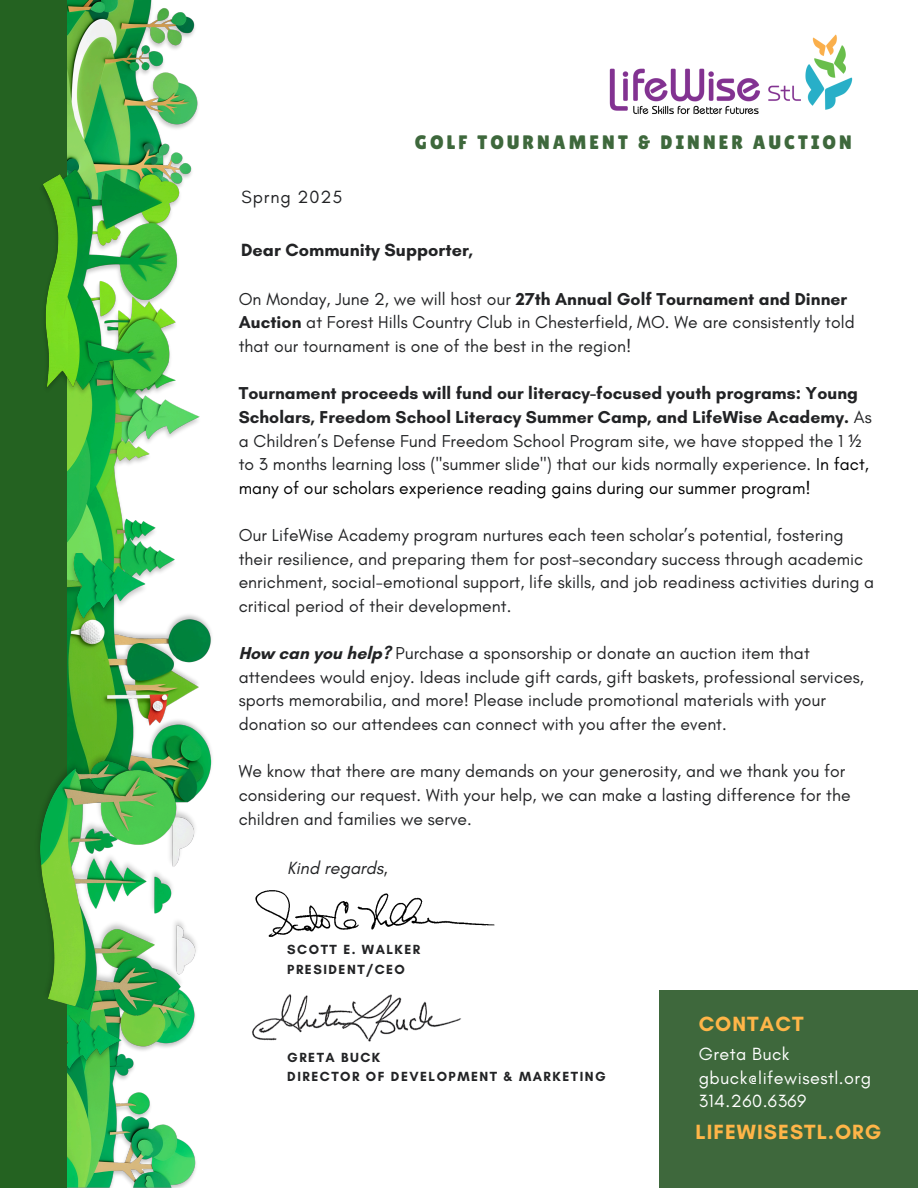
<style>
.page{position:relative;width:918px;height:1188px;background:#fff}
.page>*{position:absolute;margin:0;border:0;box-sizing:border-box;transform-origin:0 0}
.t1{font:700 21px "Glacial Indifference";letter-spacing:.05em;color:#ffb548}
.t2{font:19.5px "Lilita One";letter-spacing:.16em;color:#3e683c}
.t3{font:18px/23.7px "Glacial Indifference";letter-spacing:.025em;color:#fff}
.t4{font:700 18px "Glacial Indifference";color:#222325}
.t5{font:italic 18px "Glacial Indifference";color:#222325}
.t6{font:18px "Glacial Indifference";letter-spacing:.05em;color:#222325}
.t7{font:17.55px/23.7px "Glacial Indifference";letter-spacing:.005em;color:#222325}
.t8{font:700 13.5px "Glacial Indifference";letter-spacing:.11em;color:#222325}
.s1{font-weight:700}
.s2{font-family:"Noto Sans"}
.s3{color:#000}
</style>
<div class="page">
<div style="left:659px;top:991px;width:259px;height:197px;background:#3e683c"></div>
<img style="left:67px;top:401px;width:133px;height:172px">
<img style="left:67px;top:1025px;width:129px;height:163px">
<img style="left:67px;top:615px;width:145px;height:151px">
<img style="left:67px;top:1025px;width:63px;height:58px">
<img style="left:67px;top:0;width:131px;height:163px">
<img style="left:67px;top:554px;width:89px;height:80px">
<div style="left:0;top:0;width:67px;height:1188px;background:#246221"></div>
<img style="left:255px;top:890px;width:240px;height:47px">
<img style="left:252px;top:994px;width:209px;height:48px">
<img style="left:43px;top:163px;width:149px;height:238px">
<img style="left:39px;top:747px;width:172px;height:278px">
<img style="left:609px;top:34px;width:244px;height:80px">
<p class="t6" style="left:242px;top:186px;width:102px">Sprng 2025</p>
<p class="t2" style="left:415px;top:131px;width:438px">GOLF TOURNAMENT &amp; DINNER AUCTION</p>
<p class="t4" style="left:241px;top:239px;width:234px">Dear Community Supporter,</p>
<p class="t7" style="left:239px;top:287px;width:618px">On Monday, June 2, we will host our <span class="s1">27th Annual Golf Tournament and Dinner<br>Auction</span> at Forest Hills Country Club in Chesterfield, MO. We are consistently told that our tournament is one of the best in the region!</p>
<p class="t7" style="left:239px;top:381px;width:635px"><span class="s1">Tournament proceeds will fund our literacy-focused youth programs: Young Scholars, Freedom School Literacy Summer Camp, and LifeWise Academy.</span> As a Children’s Defense Fund Freedom School Program site, we have stopped the 1 <span class="s2">½ </span>to 3 months learning loss ("summer slide") that our kids normally experience. <span class="s3">In fact, many of our scholars experience reading gains during our summer program!</span></p>
<p class="t7" style="left:239px;top:523px;width:637px">Our LifeWise Academy program nurtures each teen scholar’s potential, fostering their resilience, and preparing them for post-secondary success through academic enrichment, social-emotional support, life skills, and job readiness activities during a critical period of their development.</p>
<h2 class="t7" style="left:239px;top:641px;width:627px"><span class="s1">How can you help?</span> Purchase a sponsorship or donate an auction item that attendees would enjoy. Ideas include gift cards, gift baskets, professional services, sports memorabilia, and more! Please include promotional materials with your donation so our attendees can connect with you after the event.</h2>
<p class="t7" style="left:239px;top:759px;width:613px">We know that there are many demands on your generosity, and we thank you for considering our request. With your help, we can make a lasting difference for the children and families we serve.</p>
<h4 class="t5" style="left:287px;top:856px;width:102px">Kind regards,</h4>
<h4 class="t8" style="left:287px;top:942px;width:134px">SCOTT E. WALKER</h4>
<h4 class="t8" style="left:287px;top:961px;width:119px">PRESIDENT/CEO</h4>
<h4 class="t8" style="left:287px;top:1049px;width:95px">GRETA BUCK</h4>
<h4 class="t8" style="left:287px;top:1069px;width:320px">DIRECTOR OF DEVELOPMENT &amp; MARKETING</h4>
<h3 class="t1" style="left:699px;top:1011px;width:106px">CONTACT</h3>
<h4 class="t3" style="left:699px;top:1042px;width:174px">Greta Buck gbuck@lifewisestl.org<br>314.260.6369</h4>
<p class="t1" style="left:695px;top:1119px;width:187px">LIFEWISESTL.ORG</p>
</div>
